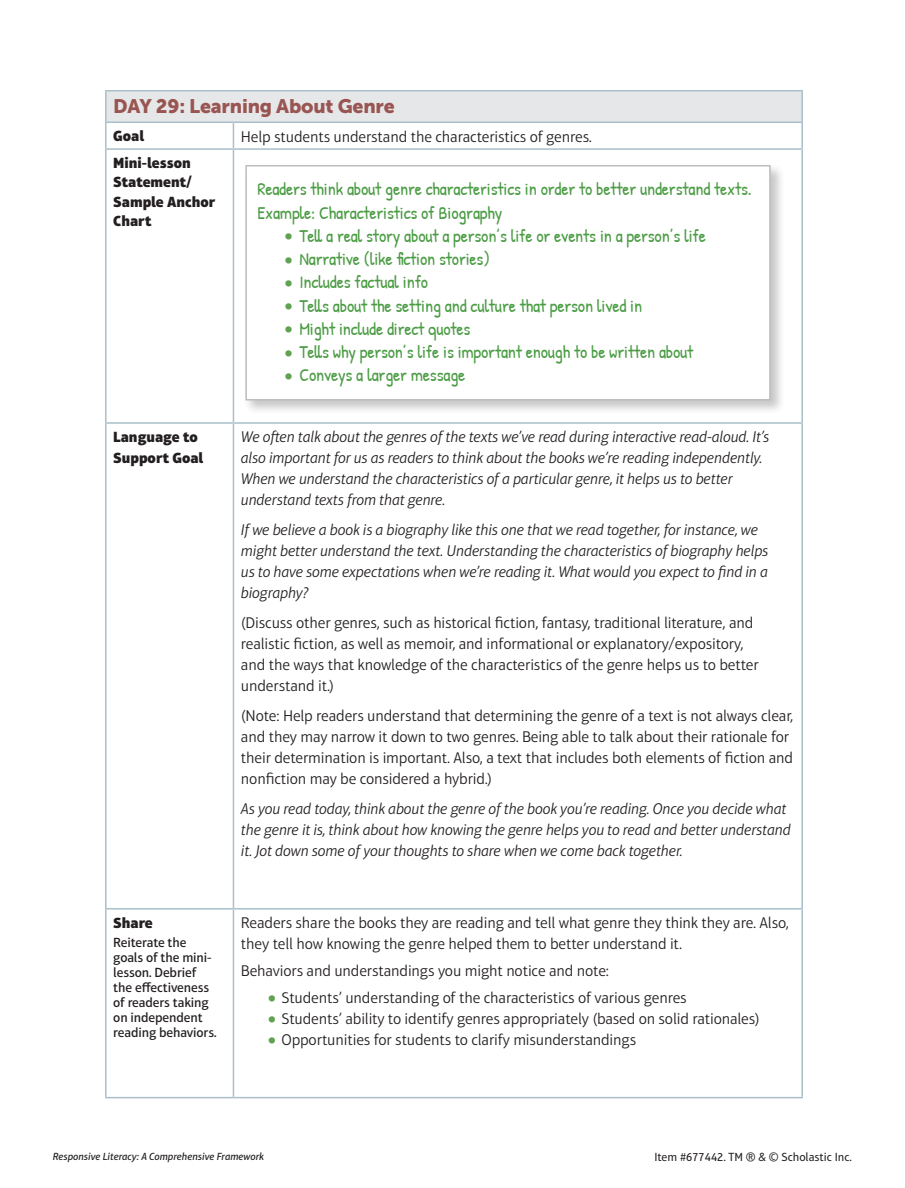
<style>
.page{position:relative;width:905px;height:1188px;background:#fff}
.page>*{position:absolute;margin:0;border:0;box-sizing:border-box;transform-origin:0 0}
.HEAD_B{font:19.5px "Museo Sans 900";letter-spacing:-.01em;color:#995551}
.HANDWRITING{font:18px "Patrick Hand";letter-spacing:-.01em;color:#4b9c44}
.BODY_no_indent___spa{font:300 15.75px/21px "Aptifer Sans LT Pro";letter-spacing:-.01em;color:#231f20}
.BODY_no_indent___spa-2{font:italic 300 15.75px/21px "Aptifer Sans LT Pro";letter-spacing:-.01em;color:#231f20}
.HEAD_D{font:900 15px/19.5px "Aptifer Sans LT Pro";color:#231f20}
.SIDEBAR_BODY_MEDIUM{font:500 13.5px/15px "Aptifer Sans LT Pro";letter-spacing:-.01em;color:#231f20}
.t1{font:12px "Aptifer Sans LT Pro";color:#231f20}
.t2{font:italic 500 10.5px "Aptifer Sans LT Pro";color:#231f20}
.s1{font-family:"Aptifer Sans LT Pro";font-weight:900;font-size:21px;color:#5fa250}
.s2{font-weight:900;font-size:21px;color:#5fa250}
</style>
<div class="page">
<div style="left:106px;top:91px;width:696px;height:31px;background:#e6e7e9"></div>
<hr style="left:105px;top:90px;width:128px;height:2px;background:#a9bfca">
<hr style="left:105px;top:92px;width:1px;height:30px;background:#a9bfca">
<hr style="left:233px;top:90px;width:569px;height:2px;background:#a9bfca">
<hr style="left:801px;top:92px;width:1px;height:30px;background:#a9bfca">
<hr style="left:105px;top:122px;width:128px;height:1px;background:#a9bfca">
<svg style="left:105px;top:123px;width:1px;height:25px"></svg>
<hr style="left:233px;top:122px;width:569px;height:1px;background:#a9bfca">
<svg style="left:233px;top:123px;width:1px;height:25px"></svg>
<svg style="left:801px;top:123px;width:1px;height:25px"></svg>
<hr style="left:105px;top:148px;width:128px;height:2px;background:#a9bfca">
<hr style="left:105px;top:150px;width:1px;height:272px;background:#a9bfca">
<hr style="left:233px;top:148px;width:569px;height:2px;background:#a9bfca">
<hr style="left:233px;top:150px;width:1px;height:272px;background:#a9bfca">
<hr style="left:801px;top:150px;width:1px;height:272px;background:#a9bfca">
<hr style="left:105px;top:422px;width:128px;height:2px;background:#a9bfca">
<hr style="left:105px;top:424px;width:1px;height:484px;background:#a9bfca">
<hr style="left:233px;top:422px;width:569px;height:2px;background:#a9bfca">
<hr style="left:233px;top:424px;width:1px;height:484px;background:#a9bfca">
<hr style="left:801px;top:424px;width:1px;height:484px;background:#a9bfca">
<hr style="left:105px;top:908px;width:128px;height:2px;background:#a9bfca">
<hr style="left:105px;top:910px;width:1px;height:187px;background:#a9bfca">
<hr style="left:233px;top:908px;width:569px;height:2px;background:#a9bfca">
<hr style="left:233px;top:910px;width:1px;height:187px;background:#a9bfca">
<hr style="left:801px;top:910px;width:1px;height:187px;background:#a9bfca">
<hr style="left:105px;top:1097px;width:128px;height:1px;background:#a9bfca">
<hr style="left:233px;top:1097px;width:569px;height:1px;background:#a9bfca">
<div style="left:243px;top:163px;width:542px;height:252px;background:#231f20;opacity:.25"></div>
<div style="left:246px;top:166px;width:524px;height:234px;background:#fff"></div>
<div style="left:245px;top:165px;width:525px;height:235px;border:2px solid #bcbdc0"></div>
<p class="HEAD_B" style="left:113px;top:95px;width:283px">DAY 29: Learning About Genre</p>
<p class="HEAD_D" style="left:113px;top:126px;width:32px">Goal</p>
<p class="BODY_no_indent___spa" style="left:241px;top:126px;width:352px">Help students understand the characteristics of genres.</p>
<p class="HEAD_D" style="left:113px;top:153px;width:103px">Mini-lesson<br>Statement/<br>Sample Anchor<br>Chart</p>
<p class="HANDWRITING" style="left:257px;top:177px;width:495px">Readers think about genre characteristics in order to better understand texts.</p>
<p class="HANDWRITING" style="left:257px;top:200px;width:246px">Example: Characteristics of Biography</p>
<p class="HANDWRITING" style="left:284px;top:223px;width:423px"><span class="s1">•</span> Tell a real story about a person’s life or events in a person’s life</p>
<p class="HANDWRITING" style="left:284px;top:246px;width:207px"><span class="s1">•</span> Narrative (like fiction stories)</p>
<p class="HANDWRITING" style="left:284px;top:270px;width:145px"><span class="s1">•</span> Includes factual info</p>
<p class="HANDWRITING" style="left:284px;top:293px;width:359px"><span class="s1">•</span> Tells about the setting and culture that person lived in</p>
<p class="HANDWRITING" style="left:284px;top:316px;width:187px"><span class="s1">•</span> Might include direct quotes</p>
<p class="HANDWRITING" style="left:284px;top:339px;width:410px"><span class="s1">•</span> Tells why person’s life is important enough to be written about</p>
<p class="HANDWRITING" style="left:284px;top:363px;width:182px"><span class="s1">•</span> Conveys a larger message</p>
<p class="HEAD_D" style="left:113px;top:426px;width:92px;line-height:21px">Language to<br>Support Goal</p>
<p class="BODY_no_indent___spa-2" style="left:241px;top:427px;width:530px">We often talk about the genres of the texts we’ve read during interactive read-aloud. It’s also important for us as readers to think about the books we’re reading independently.<br>When we understand the characteristics of a particular genre, it helps us to better understand texts from that genre.</p>
<p class="BODY_no_indent___spa-2" style="left:241px;top:520px;width:529px">If we believe a book is a biography like this one that we read together, for instance, we might better understand the text. Understanding the characteristics of biography helps us to have some expectations when we’re reading it. What would you expect to find in a biography?</p>
<p class="BODY_no_indent___spa" style="left:241px;top:613px;width:519px">(Discuss other genres, such as historical fiction, fantasy, traditional literature, and realistic fiction, as well as memoir, and informational or explanatory/expository, and the ways that knowledge of the characteristics of the genre helps us to better understand it.)</p>
<p class="BODY_no_indent___spa" style="left:241px;top:706px;width:554px">(Note: Help readers understand that determining the genre of a text is not always clear, and they may narrow it down to two genres. Being able to talk about their rationale for their determination is important. Also, a text that includes both elements of fiction and nonfiction may be considered a hybrid.)</p>
<p class="BODY_no_indent___spa-2" style="left:241px;top:799px;width:551px">As you read today, think about the genre of the book you’re reading. Once you decide what the genre it is, think about how knowing the genre helps you to read and better understand it. Jot down some of your thoughts to share when we come back together.</p>
<p class="HEAD_D" style="left:113px;top:912px;width:41px">Share</p>
<p class="SIDEBAR_BODY_MEDIUM" style="left:113px;top:935px;width:105px">Reiterate the goals of the mini&shy;lesson. Debrief the effectiveness of readers taking on independent reading behaviors.</p>
<p class="BODY_no_indent___spa" style="left:241px;top:912px;width:549px">Readers share the books they are reading and tell what genre they think they are. Also, they tell how knowing the genre helped them to better understand it.</p>
<p class="BODY_no_indent___spa" style="left:241px;top:960px;width:369px">Behaviors and understandings you might notice and note:</p>
<p class="BODY_no_indent___spa" style="left:268px;top:987px;width:420px"><span class="s2">•</span> Students’ understanding of the characteristics of various genres</p>
<p class="BODY_no_indent___spa" style="left:268px;top:1008px;width:493px"><span class="s2">•</span> Students’ ability to identify genres appropriately (based on solid rationales)</p>
<p class="BODY_no_indent___spa" style="left:268px;top:1029px;width:370px"><span class="s2">•</span> Opportunities for students to clarify misunderstandings</p>
<p class="t2" style="left:53px;top:1151px;width:213px">Responsive Literacy: A Comprehensive Framework</p>
<p class="t1" style="left:654px;top:1150px;width:199px">Item #677442. TM ® &amp; © Scholastic Inc.</p>
</div>
